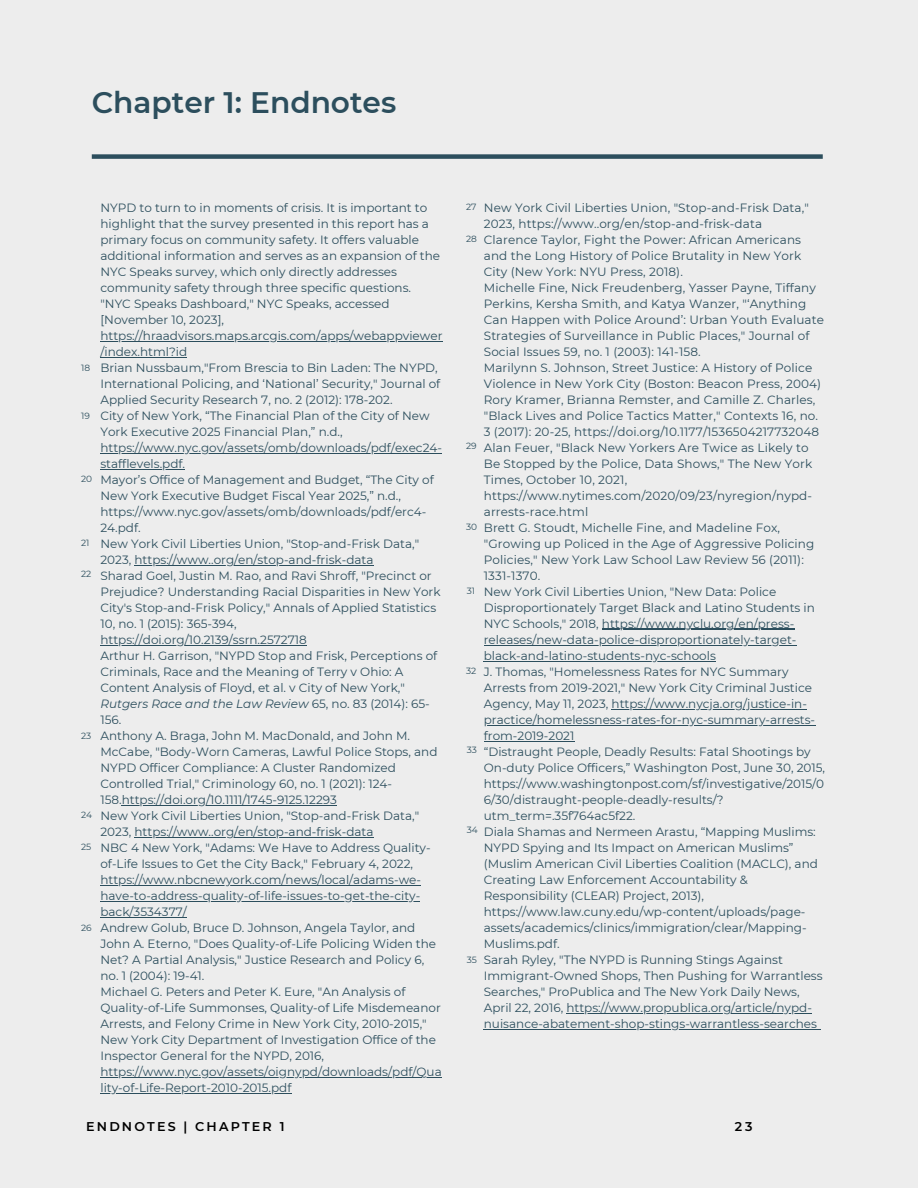
<style>
.page{position:relative;width:918px;height:1188px;background:#ededed}
.page>*{position:absolute;margin:0;border:0;box-sizing:border-box;transform-origin:0 0}
.t1{font:600 29.7px "Montserrat";color:#2c4e5d}
.t2{font:600 12.75px "Montserrat";letter-spacing:.17em;color:#000}
.t3{font:12px/16px "Montserrat";color:#2c4e5d}
.t4{font:9px "Montserrat";letter-spacing:.01em;color:#2c4e5d}
.s1{font-style:italic}
</style>
<div class="page">
<div style="left:92px;top:154px;width:731px;height:5px;background:#2c4e5d"></div>
<hr style="left:100px;top:341px;width:343px;height:1px;background:#2c4e5d">
<hr style="left:100px;top:357px;width:87px;height:1px;background:#2c4e5d">
<hr style="left:100px;top:453px;width:342px;height:1px;background:#2c4e5d">
<hr style="left:100px;top:469px;width:85px;height:1px;background:#2c4e5d">
<hr style="left:134px;top:565px;width:240px;height:1px;background:#2c4e5d">
<hr style="left:100px;top:645px;width:207px;height:1px;background:#2c4e5d">
<hr style="left:122px;top:805px;width:215px;height:1px;background:#2c4e5d">
<hr style="left:134px;top:837px;width:240px;height:1px;background:#2c4e5d">
<hr style="left:100px;top:885px;width:321px;height:1px;background:#2c4e5d">
<hr style="left:100px;top:901px;width:320px;height:1px;background:#2c4e5d">
<hr style="left:100px;top:917px;width:87px;height:1px;background:#2c4e5d">
<hr style="left:100px;top:1077px;width:342px;height:1px;background:#2c4e5d">
<hr style="left:100px;top:1093px;width:191px;height:1px;background:#2c4e5d">
<hr style="left:602px;top:629px;width:192px;height:1px;background:#2c4e5d">
<hr style="left:484px;top:645px;width:313px;height:1px;background:#2c4e5d">
<hr style="left:484px;top:661px;width:232px;height:1px;background:#2c4e5d">
<hr style="left:612px;top:709px;width:195px;height:1px;background:#2c4e5d">
<hr style="left:484px;top:725px;width:331px;height:1px;background:#2c4e5d">
<hr style="left:484px;top:741px;width:90px;height:1px;background:#2c4e5d">
<hr style="left:566px;top:1013px;width:246px;height:1px;background:#2c4e5d">
<hr style="left:484px;top:1029px;width:333px;height:1px;background:#2c4e5d">
<h1 class="t1" style="left:92px;top:84px;width:306px">Chapter 1: Endnotes</h1>
<p class="t3" style="left:100px;top:200px;width:341px">NYPD to turn to in moments of crisis. It is important to highlight that the survey presented in this report has a primary focus on community safety. It offers valuable additional information and serves as an expansion of the NYC Speaks survey, which only directly addresses community safety through three specific questions.</p>
<p class="t3" style="left:100px;top:296px;width:291px">"NYC Speaks Dashboard," NYC Speaks, accessed [November 10, 2023],</p>
<p class="t3" style="left:100px;top:328px;width:344px">https://hraadvisors.maps.arcgis.com/apps/webappviewer /index.html?id<br>Brian Nussbaum,"From Brescia to Bin Laden: The NYPD, International Policing, and ‘National’ Security," Journal of</p>
<p class="t3" style="left:100px;top:392px;width:331px">Applied Security Research 7, no. 2 (2012): 178-202.<br>City of New York, “The Financial Plan of the City of New<br>York Executive 2025 Financial Plan,” n.d.,</p>
<p class="t3" style="left:100px;top:440px;width:343px">https://www.nyc.gov/assets/omb/downloads/pdf/exec24-</p>
<p class="t3" style="left:100px;top:456px;width:335px">stafflevels.pdf.<br>Mayor’s Office of Management and Budget, “The City of New York Executive Budget Fiscal Year 2025,” n.d., https://www.nyc.gov/assets/omb/downloads/pdf/erc4-</p>
<p class="t3" style="left:100px;top:520px;width:320px">24.pdf.<br>New York Civil Liberties Union, "Stop-and-Frisk Data,"<br>2023, https://www..org/en/stop-and-frisk-data</p>
<p class="t3" style="left:100px;top:568px;width:342px">Sharad Goel, Justin M. Rao, and Ravi Shroff, "Precinct or<br>Prejudice? Understanding Racial Disparities in New York</p>
<p class="t3" style="left:100px;top:600px;width:337px">City's Stop-and-Frisk Policy," Annals of Applied Statistics<br>10, no. 1 (2015): 365-394,</p>
<p class="t3" style="left:100px;top:632px;width:338px">https://doi.org/10.2139/ssrn.2572718<br>Arthur H. Garrison, "NYPD Stop and Frisk, Perceptions of Criminals, Race and the Meaning of Terry v Ohio: A Content Analysis of Floyd, et al. v City of New York," <span class="s1">Rutgers Race and the Law Review</span> 65, no. 83 (2014): 65-</p>
<p class="t3" style="left:100px;top:712px;width:339px">156.<br>Anthony A. Braga, John M. MacDonald, and John M.<br>McCabe, "Body‐Worn Cameras, Lawful Police Stops, and NYPD Officer Compliance: A Cluster Randomized Controlled Trial," Criminology 60, no. 1 (2021): 124-</p>
<p class="t3" style="left:100px;top:792px;width:238px">158.https://doi.org/10.1111/1745-9125.12293</p>
<p class="t3" style="left:100px;top:808px;width:320px">New York Civil Liberties Union, "Stop-and-Frisk Data,"<br>2023, https://www..org/en/stop-and-frisk-data</p>
<p class="t3" style="left:100px;top:840px;width:332px">NBC 4 New York, "Adams: We Have to Address Quality&shy;of-Life Issues to Get the City Back," February 4, 2022,</p>
<p class="t3" style="left:100px;top:872px;width:322px">https://www.nbcnewyork.com/news/local/adams-we-</p>
<p class="t3" style="left:100px;top:888px;width:337px">have-to-address-quality-of-life-issues-to-get-the-city&shy;back/3534377/<br>Andrew Golub, Bruce D. Johnson, Angela Taylor, and John A. Eterno, "Does Quality-of-Life Policing Widen the Net? A Partial Analysis," Justice Research and Policy 6,</p>
<p class="t3" style="left:100px;top:968px;width:342px">no. 1 (2004): 19-41.<br>Michael G. Peters and Peter K. Eure, "An Analysis of Quality-of-Life Summonses, Quality-of Life Misdemeanor Arrests, and Felony Crime in New York City, 2010-2015,"</p>
<p class="t3" style="left:100px;top:1032px;width:337px">New York City Department of Investigation Office of the<br>Inspector General for the NYPD, 2016,</p>
<p class="t3" style="left:100px;top:1064px;width:343px">https://www.nyc.gov/assets/oignypd/downloads/pdf/Qua</p>
<p class="t3" style="left:100px;top:1080px;width:193px">lity-of-Life-Report-2010-2015.pdf</p>
<p class="t2" style="left:86px;top:1118px;width:200px">ENDNOTES | CHAPTER 1</p>
<p class="t2" style="left:735px;top:1118px;width:19px">23</p>
<p class="t3" style="left:484px;top:200px;width:327px">New York Civil Liberties Union, "Stop-and-Frisk Data,"<br>2023, https://www..org/en/stop-and-frisk-data</p>
<p class="t3" style="left:484px;top:232px;width:319px;text-align:justify">Clarence Taylor, Fight the Power: African Americans and the Long History of Police Brutality in New York City (New York: NYU Press, 2018).</p>
<p class="t3" style="left:484px;top:280px;width:342px">Michelle Fine, Nick Freudenberg, Yasser Payne, Tiffany Perkins, Kersha Smith, and Katya Wanzer, "‘Anything Can Happen with Police Around’: Urban Youth Evaluate Strategies of Surveillance in Public Places," Journal of Social Issues 59, no. 1 (2003): 141-158.</p>
<p class="t3" style="left:484px;top:360px;width:339px">Marilynn S. Johnson, Street Justice: A History of Police<br>Violence in New York City (Boston: Beacon Press, 2004)</p>
<p class="t3" style="left:484px;top:392px;width:337px">Rory Kramer, Brianna Remster, and Camille Z. Charles, "Black Lives and Police Tactics Matter," Contexts 16, no.<br>3 (2017): 20-25, https://doi.org/10.1177/1536504217732048</p>
<p class="t3" style="left:484px;top:440px;width:330px">Alan Feuer, "Black New Yorkers Are Twice as Likely to Be Stopped by the Police, Data Shows," The New York Times, October 10, 2021, https://www.nytimes.com/2020/09/23/nyregion/nypd&shy;arrests-race.html</p>
<p class="t3" style="left:484px;top:520px;width:332px">Brett G. Stoudt, Michelle Fine, and Madeline Fox, "Growing up Policed in the Age of Aggressive Policing Policies," New York Law School Law Review 56 (2011):<br>1331-1370.</p>
<p class="t3" style="left:484px;top:584px;width:333px">New York Civil Liberties Union, "New Data: Police<br>Disproportionately Target Black and Latino Students in<br>NYC Schools," 2018, https://www.nyclu.org/en/press-</p>
<p class="t3" style="left:484px;top:632px;width:314px">releases/new-data-police-disproportionately-target-</p>
<p class="t3" style="left:484px;top:648px;width:330px">black-and-latino-students-nyc-schools<br>J. Thomas, "Homelessness Rates for NYC Summary Arrests from 2019-2021," New York City Criminal Justice Agency, May 11, 2023, https://www.nycja.org/justice-in-</p>
<h2 class="t3" style="left:484px;top:712px;width:343px">practice/homelessness-rates-for-nyc-summary-arrests&shy;from-2019-2021<br>“Distraught People, Deadly Results: Fatal Shootings by On-duty Police Officers,” Washington Post, June 30, 2015, https://www.washingtonpost.com/sf/investigative/2015/0<br>6/30/distraught-people-deadly-results/?</h2>
<p class="t3" style="left:484px;top:808px;width:340px">utm_term=.35f764ac5f22.<br>Diala Shamas and Nermeen Arastu, “Mapping Muslims:<br>NYPD Spying and Its Impact on American Muslims” (Muslim American Civil Liberties Coalition (MACLC), and Creating Law Enforcement Accountability &amp; Responsibility (CLEAR) Project, 2013), https://www.law.cuny.edu/wp-content/uploads/page&shy;assets/academics/clinics/immigration/clear/Mapping-Muslims.pdf.<br>Sarah Ryley, "The NYPD is Running Stings Against Immigrant-Owned Shops, Then Pushing for Warrantless Searches," ProPublica and The New York Daily News, April 22, 2016, https://www.propublica.org/article/nypd&shy;nuisance-abatement-shop-stings-warrantless-searches</p>
<p class="t4" style="left:466px;top:201px;width:12px">27</p>
<p class="t4" style="left:466px;top:233px;width:12px">28</p>
<p class="t4" style="left:81px;top:362px;width:11px">18</p>
<p class="t4" style="left:81px;top:410px;width:10px">19</p>
<p class="t4" style="left:466px;top:440px;width:12px">29</p>
<p class="t4" style="left:81px;top:473px;width:13px">20</p>
<p class="t4" style="left:466px;top:521px;width:13px">30</p>
<p class="t4" style="left:81px;top:537px;width:10px">21</p>
<p class="t4" style="left:81px;top:568px;width:12px">22</p>
<p class="t4" style="left:467px;top:585px;width:10px">31</p>
<p class="t4" style="left:466px;top:666px;width:12px">32</p>
<p class="t4" style="left:81px;top:731px;width:12px">23</p>
<p class="t4" style="left:467px;top:744px;width:12px">33</p>
<p class="t4" style="left:81px;top:809px;width:13px">24</p>
<p class="t4" style="left:81px;top:841px;width:12px">25</p>
<p class="t4" style="left:467px;top:825px;width:13px">34</p>
<p class="t4" style="left:81px;top:922px;width:12px">26</p>
<p class="t4" style="left:467px;top:954px;width:12px">35</p>
</div>
